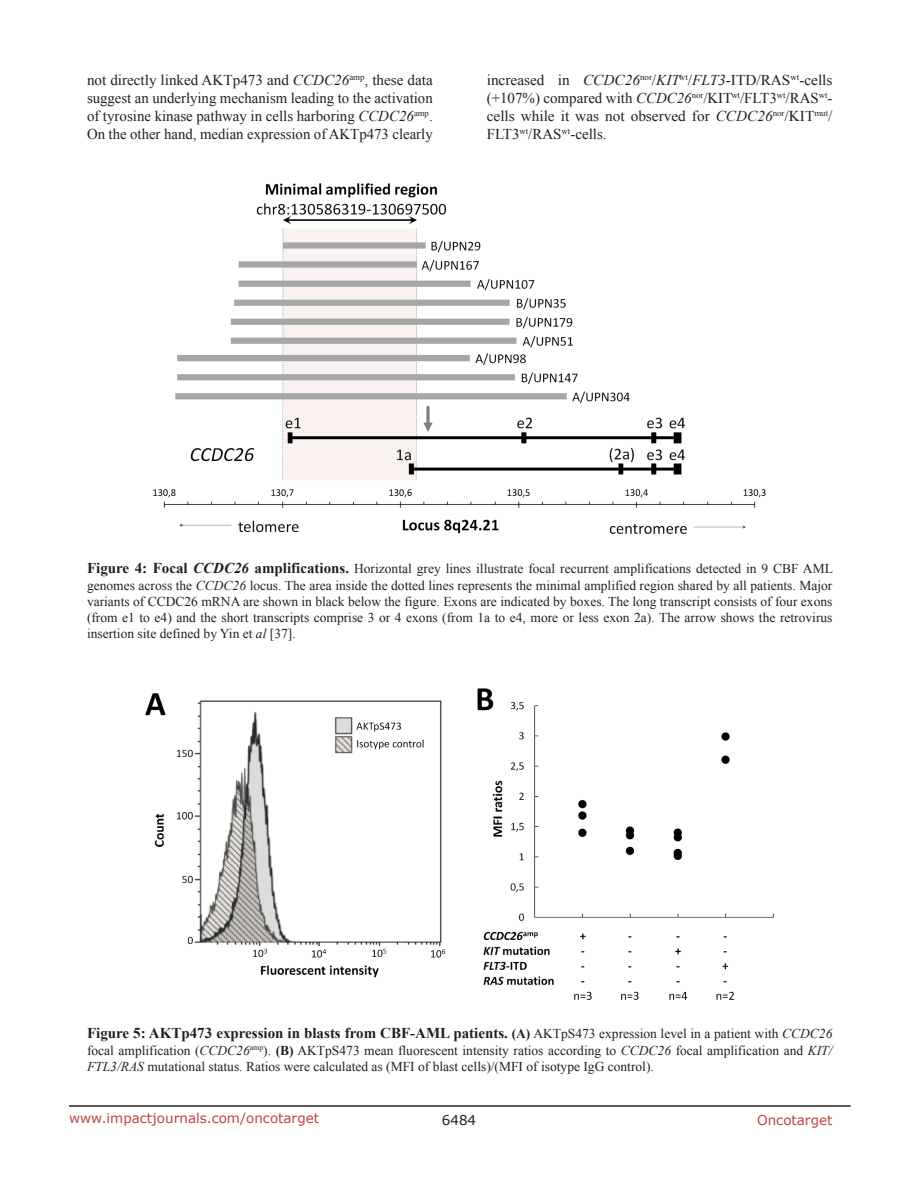
<style>
.page{position:relative;width:918px;height:1188px;background:#fff}
.page>*{position:absolute;margin:0;border:0;box-sizing:border-box;transform-origin:0 0}
.BodyText{font:15px/18px "Times New Roman";color:#231f20;text-align:justify}
.figuretext{font:700 15px "Times New Roman";color:#231f20}
.figuretext-2{font:13.5px/16.2px "Times New Roman";color:#231f20;text-align:justify}
.t1{font:13.5px "Verdana";color:#c24141}
.t2{font:13.5px "Verdana";color:#231f20}
.s1{font-style:italic}
.s2{font-weight:700;font-size:15px}
.s3{font-weight:700;font-style:italic;font-size:15px}
.s4{font-size:13.5px}
.s5{font-weight:400;font-size:13.5px}
.s6{font-weight:400;font-style:italic;font-size:13.5px}
.s7{font-weight:700}
</style>
<div class="page">
<hr style="left:69px;top:1105px;width:781px;height:2px;background:#231f20">
<img style="left:153px;top:183px;width:613px;height:351px">
<img style="left:145px;top:688px;width:629px;height:312px">
<p class="BodyText" style="left:87px;top:71px;width:347px">not directly linked AKTp473 and <span class="s1">CCDC26</span><sup>amp</sup>, these data suggest an underlying mechanism leading to the activation of tyrosine kinase pathway in cells harboring <span class="s1">CCDC26</span><sup>amp</sup>.<br>On the other hand, median expression of AKTp473 clearly</p>
<p class="BodyText" style="left:487px;top:71px;width:347px">increased in <span class="s1">CCDC26</span><sup>nor</sup>/<span class="s1">KIT</span><sup>wt</sup>/<span class="s1">FLT3</span>-ITD/RAS<sup>wt</sup>-cells (+107%) compared with <span class="s1">CCDC26</span><sup>nor</sup>/KIT<sup>wt</sup>/FLT3<sup>wt</sup>/RAS<sup>wt&shy;</sup>cells while it was not observed for <span class="s1">CCDC26</span><sup>nor</sup>/KIT<sup>mut</sup>/ FLT3<sup>wt</sup>/RAS<sup>wt</sup>-cells.</p>
<p class="figuretext-2" style="left:87px;top:561px;width:747px"><span class="s2">Figure 4: Focal</span> <span class="s3">CCDC26</span> <span class="s2">amplifications.</span> Horizontal grey lines illustrate focal recurrent amplifications detected in 9 CBF AML genomes across the <span class="s1">CCDC26</span> locus. The area inside the dotted lines represents the minimal amplified region shared by all patients. Major variants of CCDC26 mRNA are shown in black below the figure. Exons are indicated by boxes. The long transcript consists of four exons (from e1 to e4) and the short transcripts comprise 3 or 4 exons (from 1a to e4, more or less exon 2a). The arrow shows the retrovirus insertion site defined by Yin et <span class="s1">al</span> [37].</p>
<p class="figuretext" style="left:87px;top:1023px;width:747px">Figure 5: AKTp473 expression in blasts from CBF-AML patients. <span class="s4">(A)</span> <span class="s5">AKTpS473 expression level in a patient with</span> <span class="s6">CCDC26</span></p>
<p class="figuretext-2" style="left:87px;top:1042px;width:747px">focal amplification (<span class="s1">CCDC26</span><sup>amp</sup>). <span class="s7">(B)</span> AKTpS473 mean fluorescent intensity ratios according to <span class="s1">CCDC26</span> focal amplification and <span class="s1">KIT/<br>FTL3/RAS</span> mutational status. Ratios were calculated as (MFI of blast cells)/(MFI of isotype IgG control).</p>
<p class="t1" style="left:69px;top:1109px;width:252px">www.impactjournals.com/oncotarget</p>
<p class="t2" style="left:442px;top:1111px;width:36px">6484</p>
<p class="t1" style="left:757px;top:1111px;width:77px">Oncotarget</p>
</div>
